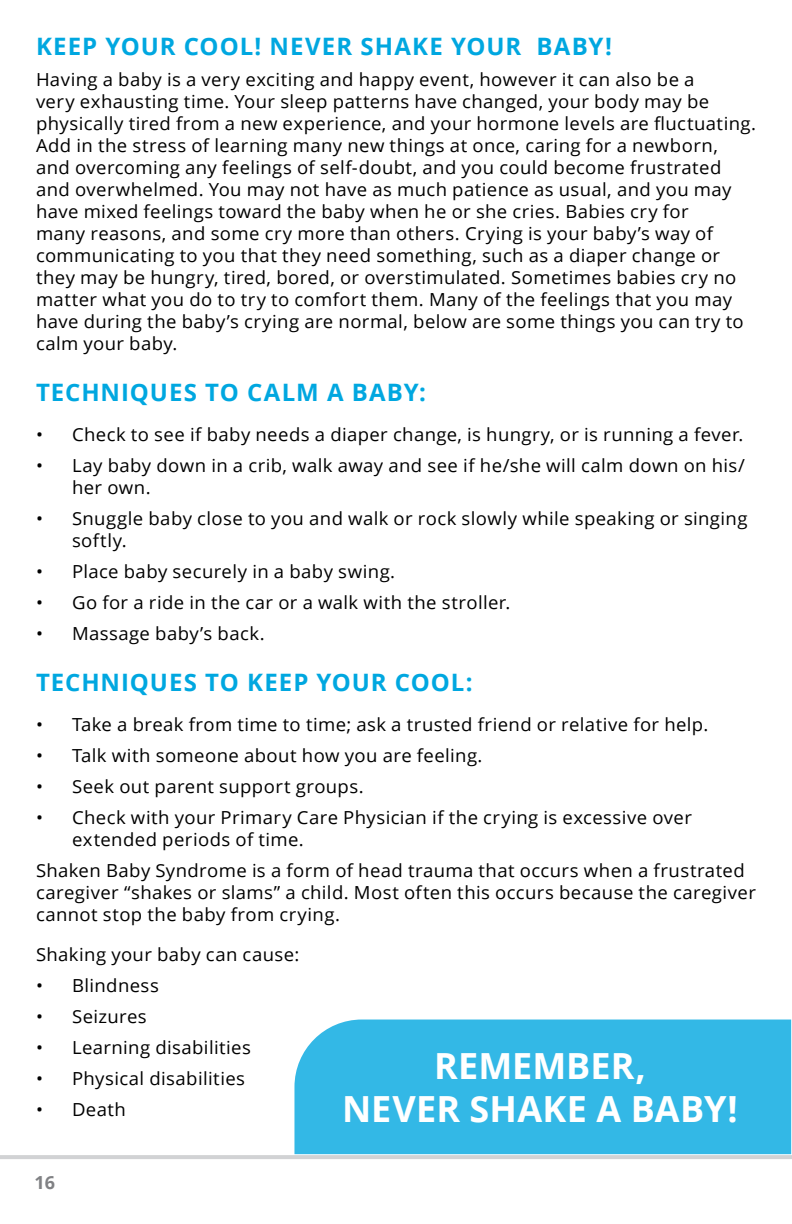
<style>
.page{position:relative;width:792px;height:1224px;background:#fff}
.page>*{position:absolute;margin:0;border:0;box-sizing:border-box;transform-origin:0 0}
.t1{font:700 36px "Open Sans";color:#fff}
.t2{font:700 24px "Open Sans";letter-spacing:.04em;color:#00a7e0}
.t3{font:18px/22px "Open Sans";letter-spacing:.02em;color:#000}
.t4{font:700 18px "Open Sans";color:#808184}
</style>
<div class="page">
<hr style="left:0;top:1155px;width:792px;height:4px;background:#d1d2d4">
<div style="left:294px;top:1020px;width:497px;height:134px;background:#33b8e6"></div>
<p class="t2" style="left:36px;top:29px;width:578px">KEEP YOUR COOL! NEVER SHAKE YOUR BABY!</p>
<p class="t3" style="left:36px;top:68px;width:722px">Having a baby is a very exciting and happy event, however it can also be a<br>very exhausting time. Your sleep patterns have changed, your body may be physically tired from a new experience, and your hormone levels are fluctuating.<br>Add in the stress of learning many new things at once, caring for a newborn, and overcoming any feelings of self-doubt, and you could become frustrated and overwhelmed. You may not have as much patience as usual, and you may have mixed feelings toward the baby when he or she cries. Babies cry for<br>many reasons, and some cry more than others. Crying is your baby’s way of communicating to you that they need something, such as a diaper change or they may be hungry, tired, bored, or overstimulated. Sometimes babies cry no matter what you do to try to comfort them. Many of the feelings that you may have during the baby’s crying are normal, below are some things you can try to calm your baby.</p>
<p class="t2" style="left:36px;top:375px;width:392px">TECHNIQUES TO CALM A BABY:</p>
<p class="t3" style="left:36px;top:423px;width:709px">• Check to see if baby needs a diaper change, is hungry, or is running a fever.</p>
<p class="t3" style="left:72px;top:454px;width:674px;text-indent:-36px">• Lay baby down in a crib, walk away and see if he/she will calm down on his/ her own.</p>
<p class="t3" style="left:72px;top:507px;width:677px;text-indent:-36px">• Snuggle baby close to you and walk or rock slowly while speaking or singing softly.</p>
<p class="t3" style="left:36px;top:560px;width:361px">• Place baby securely in a baby swing.</p>
<p class="t3" style="left:36px;top:591px;width:476px">• Go for a ride in the car or a walk with the stroller.</p>
<p class="t3" style="left:36px;top:622px;width:230px">• Massage baby’s back.</p>
<p class="t2" style="left:36px;top:665px;width:438px">TECHNIQUES TO KEEP YOUR COOL:</p>
<p class="t3" style="left:36px;top:713px;width:674px">• Take a break from time to time; ask a trusted friend or relative for help.</p>
<p class="t3" style="left:36px;top:744px;width:448px">• Talk with someone about how you are feeling.</p>
<p class="t3" style="left:36px;top:775px;width:329px">• Seek out parent support groups.</p>
<p class="t3" style="left:72px;top:806px;width:621px;text-indent:-36px">• Check with your Primary Care Physician if the crying is excessive over extended periods of time.</p>
<p class="t3" style="left:36px;top:859px;width:721px">Shaken Baby Syndrome is a form of head trauma that occurs when a frustrated caregiver “shakes or slams” a child. Most often this occurs because the caregiver cannot stop the baby from crying.</p>
<p class="t3" style="left:36px;top:943px;width:265px">Shaking your baby can cause:</p>
<p class="t3" style="left:36px;top:974px;width:124px">• Blindness</p>
<p class="t3" style="left:36px;top:1005px;width:112px">• Seizures</p>
<p class="t3" style="left:36px;top:1036px;width:217px">• Learning disabilities</p>
<p class="t3" style="left:36px;top:1067px;width:211px">• Physical disabilities</p>
<p class="t3" style="left:36px;top:1098px;width:91px">• Death</p>
<p class="t1" style="left:434px;top:1041px;width:213px">REMEMBER,</p>
<p class="t1" style="left:342px;top:1084px;width:397px">NEVER SHAKE A BABY!</p>
<p class="t4" style="left:35px;top:1169px;width:22px">16</p>
</div>
